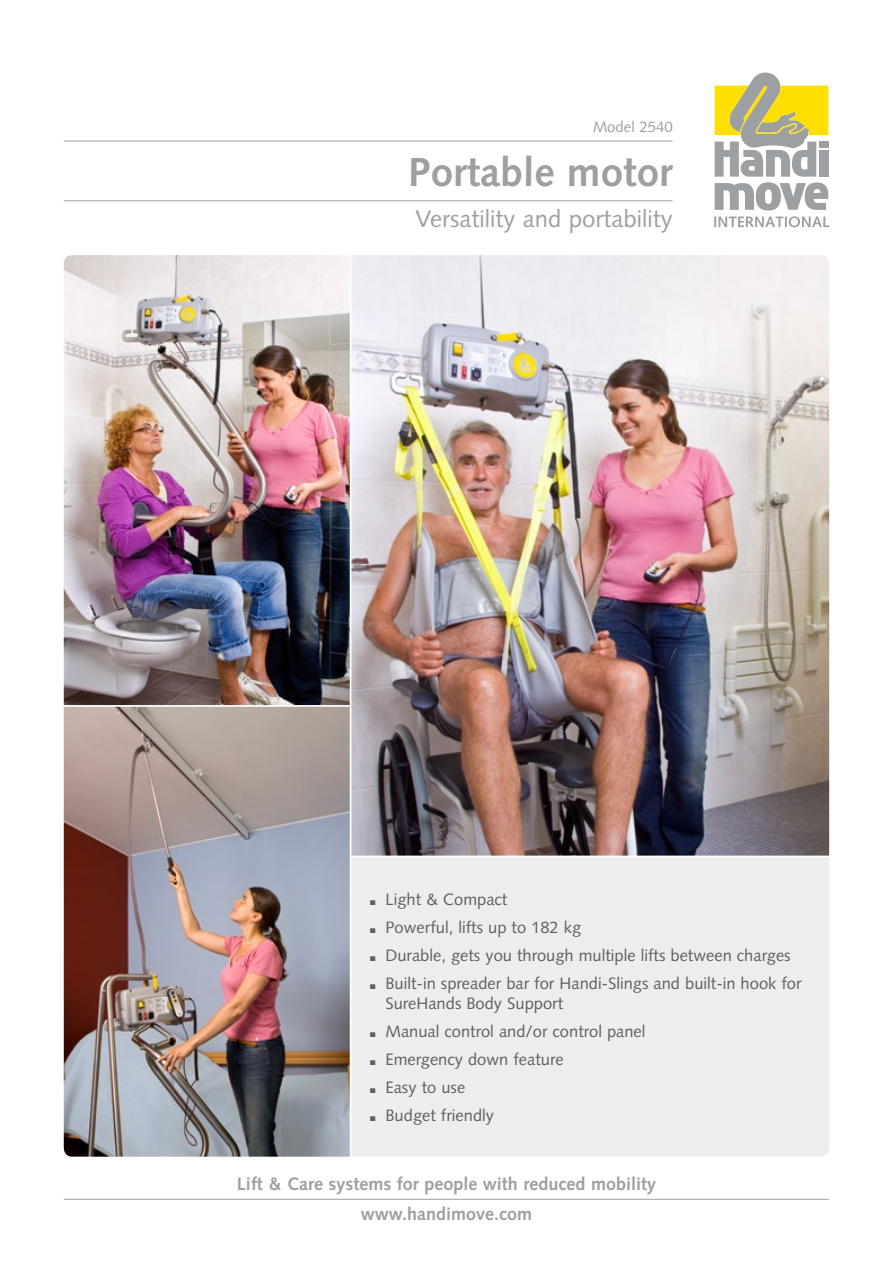
<style>
.page{position:relative;width:893px;height:1263px;background:#fff}
.page>*{position:absolute;margin:0;border:0;box-sizing:border-box;transform-origin:0 0}
.t1{font:700 40.5px "Syntax";color:#9ca0a3}
.t2{font:24px "Syntax";color:#9ca0a3}
.t3{font:700 18px/30px "Syntax";color:#9ca0a3;text-align:center}
.t4{font:16.5px/28px "Syntax";color:#5d5f60}
.t5{font:15px "Syntax";color:#9ca0a3}
.s1{font-weight:900;font-size:27px}
</style>
<div class="page">
<svg style="left:714px;top:72px;width:115px;height:155px"></svg>
<img style="left:351px;top:255px;width:478px;height:600px">
<img style="left:64px;top:255px;width:286px;height:450px">
<img style="left:64px;top:707px;width:286px;height:450px">
<div style="left:351px;top:857px;width:478px;height:300px;background:#ecedee"></div>
<hr style="left:64px;top:141px;width:609px;height:1px;background:#9ca0a3">
<hr style="left:64px;top:200px;width:609px;height:1px;background:#9ca0a3">
<hr style="left:64px;top:1199px;width:765px;height:1px;background:#9ca0a3">
<p class="t5" style="left:593px;top:118px;width:81px">Model 2540</p>
<h1 class="t1" style="left:408px;top:149px;width:266px">Portable motor</h1>
<h2 class="t2" style="left:416px;top:204px;width:259px">Versatility and portability</h2>
<p class="t4" style="left:368px;top:886px;width:435px"><span class="s1">.</span> Light &amp; Compact<br><span class="s1">.</span> Powerful, lifts up to 182 kg<br><span class="s1">.</span> Durable, gets you through multiple lifts between charges <span class="s1">.</span> Built-in spreader bar for Handi-Slings and built-in hook for</p>
<p class="t4" style="left:368px;top:989px;width:279px;text-indent:17px">SureHands Body Support<br><span class="s1">.</span> Manual control and/or control panel <span class="s1">.</span> Emergency down feature<br><span class="s1">.</span> Easy to use<br><span class="s1">.</span> Budget friendly</p>
<p class="t3" style="left:237px;top:1169px;width:421px">Lift &amp; Care systems for people with reduced mobility www.handimove.com</p>
</div>
